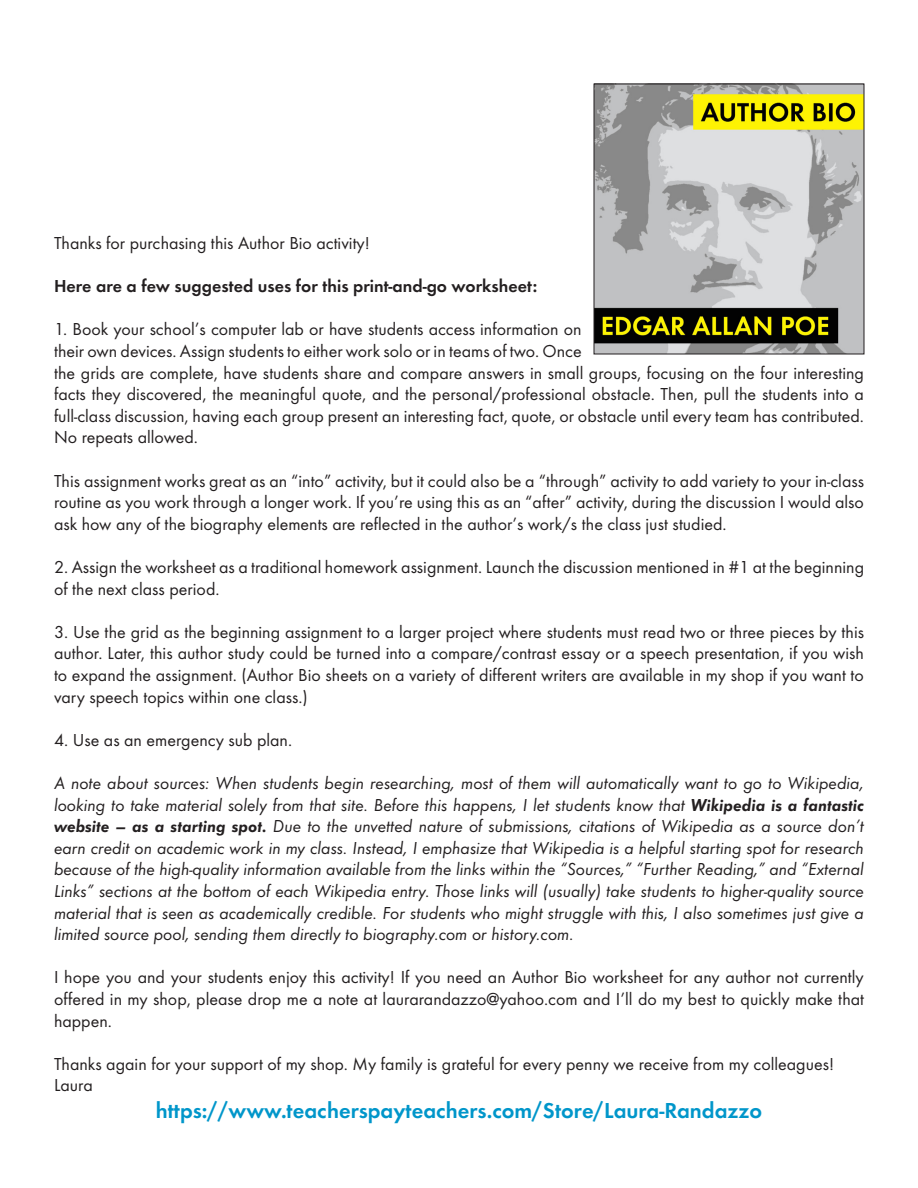
<style>
.page{position:relative;width:918px;height:1188px;background:#fff}
.page>*{position:absolute;margin:0;border:0;box-sizing:border-box;transform-origin:0 0}
.t1{font:700 22.5px "AHJ Function";color:#0096ca}
.t2{font:18px/21.6px "AHJ Function";color:#231f20;text-align:justify}
.t3{font:italic 18px/21.6px "AHJ Function";color:#231f20;text-align:justify}
.t4{font:700 18px "AHJ Function";color:#231f20}
.s1{font-weight:700}
</style>
<div class="page">
<img style="left:596px;top:86px;width:266px;height:266px">
<div style="left:594px;top:84px;width:270px;height:270px;border:1px solid #231f20"></div>
<p class="t2" style="left:54px;top:232px;width:317px">Thanks for purchasing this Author Bio activity!</p>
<p class="t4" style="left:54px;top:276px;width:485px">Here are a few suggested uses for this print-and-go worksheet:</p>
<p class="t2" style="left:54px;top:319px;width:812px;text-align:left">1. Book your school’s computer lab or have students access information on<br>their own devices. Assign students to either work solo or in teams of two. Once<br>the grids are complete, have students share and compare answers in small groups, focusing on the four interesting facts they discovered, the meaningful quote, and the personal/professional obstacle. Then, pull the students into a full-class discussion, having each group present an interesting fact, quote, or obstacle until every team has contributed.<br>No repeats allowed.</p>
<p class="t2" style="left:54px;top:470px;width:812px">This assignment works great as an “into” activity, but it could also be a “through” activity to add variety to your in-class routine as you work through a longer work. If you’re using this as an “after” activity, during the discussion I would also ask how any of the biography elements are reflected in the author’s work/s the class just studied.</p>
<p class="t2" style="left:54px;top:556px;width:812px">2. Assign the worksheet as a traditional homework assignment. Launch the discussion mentioned in #1 at the beginning of the next class period.</p>
<p class="t2" style="left:54px;top:621px;width:812px">3. Use the grid as the beginning assignment to a larger project where students must read two or three pieces by this author. Later, this author study could be turned into a compare/contrast essay or a speech presentation, if you wish to expand the assignment. (Author Bio sheets on a variety of different writers are available in my shop if you want to vary speech topics within one class.)</p>
<p class="t2" style="left:54px;top:729px;width:240px">4. Use as an emergency sub plan.</p>
<p class="t3" style="left:54px;top:772px;width:812px">A note about sources: When students begin researching, most of them will automatically want to go to Wikipedia, looking to take material solely from that site. Before this happens, I let students know that <span class="s1">Wikipedia is a fantastic website – as a starting spot.</span> Due to the unvetted nature of submissions, citations of Wikipedia as a source don’t earn credit on academic work in my class. Instead, I emphasize that Wikipedia is a helpful starting spot for research because of the high-quality information available from the links within the “Sources,” “Further Reading,” and “External Links” sections at the bottom of each Wikipedia entry. Those links will (usually) take students to higher-quality source material that is seen as academically credible. For students who might struggle with this, I also sometimes just give a limited source pool, sending them directly to biography.com or history.com.</p>
<p class="t2" style="left:54px;top:967px;width:812px">I hope you and your students enjoy this activity! If you need an Author Bio worksheet for any author not currently offered in my shop, please drop me a note at laurarandazzo@yahoo.com and I’ll do my best to quickly make that happen.</p>
<p class="t2" style="left:54px;top:1053px;width:782px">Thanks again for your support of my shop. My family is grateful for every penny we receive from my colleagues!</p>
<p class="t2" style="left:54px;top:1075px;width:40px">Laura</p>
<p class="t1" style="left:156px;top:1098px;width:608px">https://www.teacherspayteachers.com/Store/Laura-Randazzo</p>
</div>
